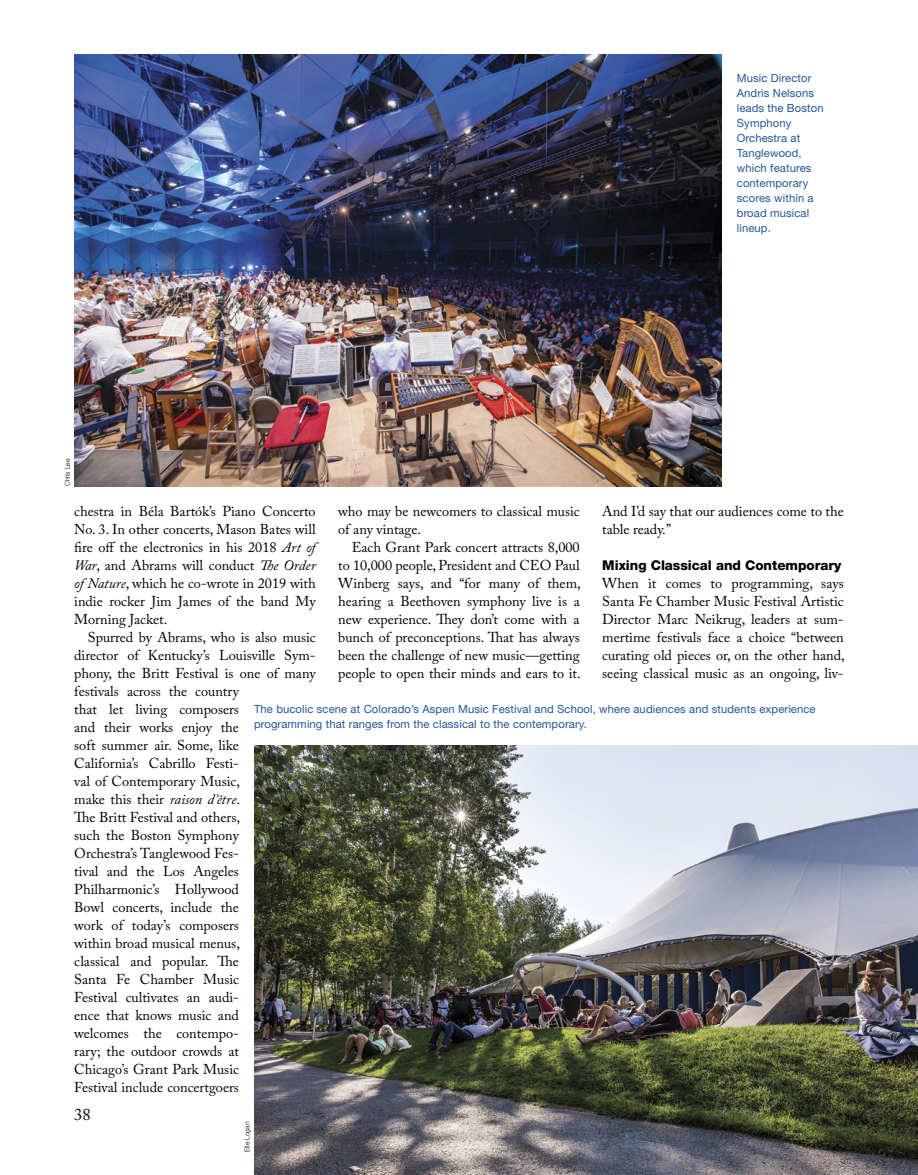
<style>
.page{position:relative;width:918px;height:1175px;background:#fff}
.page>*{position:absolute;margin:0;border:0;box-sizing:border-box;transform-origin:0 0}
.t1{font:16.5px "Adobe Caslon Pro";color:#000}
.feat_body{font:14.25px/18px "Adobe Caslon Pro";color:#000}
.feat_body_-_no_inden{font:14.25px/18px "Adobe Caslon Pro";color:#000;text-align:justify}
.subhead{font:800 13.5px "Helvetica Neue";color:#000}
.t2{font:11.25px/15px "Helvetica Neue";letter-spacing:.01em;color:#25559b}
.credit{font:300 6.75px "Helvetica Neue";color:#000}
.s1{font-style:italic}
</style>
<div class="page">
<img style="left:74px;top:54px;width:648px;height:432px">
<img style="left:254px;top:745px;width:664px;height:429px">
<p class="credit" style="left:63px;top:486px;width:29px;rotate:-90deg">Chris Lee</p>
<p class="t2" style="left:737px;top:71px;width:88px">Music Director<br>Andris Nelsons leads the Boston<br>Symphony<br>Orchestra at<br>Tanglewood, which features contemporary scores within a broad musical lineup.</p>
<p class="feat_body" style="left:602px;top:502px;width:243px">And I’d say that our audiences come to the table ready.”</p>
<p class="subhead" style="left:602px;top:557px;width:241px">Mixing Classical and Contemporary</p>
<p class="feat_body_-_no_inden" style="left:602px;top:574px;width:244px">When it comes to programming, says Santa Fe Chamber Music Festival Artistic Director Marc Neikrug, leaders at sum&shy;mertime festivals face a choice “between curating old pieces or, on the other hand, seeing classical music as an ongoing, liv-</p>
<p class="feat_body" style="left:74px;top:502px;width:243px;text-align:justify">chestra in Béla Bartók’s Piano Concerto No. 3. In other concerts, Mason Bates will fire off the electronics in his 2018 <span class="s1">Art of War</span>, and Abrams will conduct <span class="s1">The Order of Nature</span>, which he co-wrote in 2019 with indie rocker Jim James of the band My Morning Jacket.</p>
<p class="feat_body" style="left:74px;top:628px;width:243px;text-indent:14px">Spurred by Abrams, who is also music director of Kentucky’s Louisville Sym&shy;phony, the Britt Festival is one of many festivals across the country<br>that let living composers<br>and their works enjoy the<br>soft summer air. Some, like<br>California’s Cabrillo Festi-<br>val of Contemporary Music,<br>make this their <span class="s1">raison d’être</span>.<br>The Britt Festival and others,<br>such the Boston Symphony<br>Orchestra’s Tanglewood Fes-<br>tival and the Los Angeles<br>Philharmonic’s Hollywood<br>Bowl concerts, include the<br>work of today’s composers<br>within broad musical menus,<br>classical and popular. The<br>Santa Fe Chamber Music<br>Festival cultivates an audi-<br>ence that knows music and<br>welcomes the contempo-<br>rary; the outdoor crowds at<br>Chicago’s Grant Park Music<br>Festival include concertgoers</p>
<p class="feat_body" style="left:338px;top:502px;width:243px">who may be newcomers to classical music of any vintage.</p>
<p class="feat_body" style="left:338px;top:538px;width:244px;text-align:justify;text-indent:14px">Each Grant Park concert attracts 8,000 to 10,000 people, President and CEO Paul Winberg says, and “for many of them, hearing a Beethoven symphony live is a new experience. They don’t come with a bunch of preconceptions. That has always been the challenge of new music—getting people to open their minds and ears to it.</p>
<p class="t2" style="left:254px;top:701px;width:563px">The bucolic scene at Colorado’s Aspen Music Festival and School, where audiences and students experience programming that ranges from the classical to the contemporary.</p>
<p class="t1" style="left:74px;top:1104px;width:18px">38</p>
<p class="credit" style="left:243px;top:1151px;width:32px;rotate:-90deg">Elle Logan</p>
</div>
